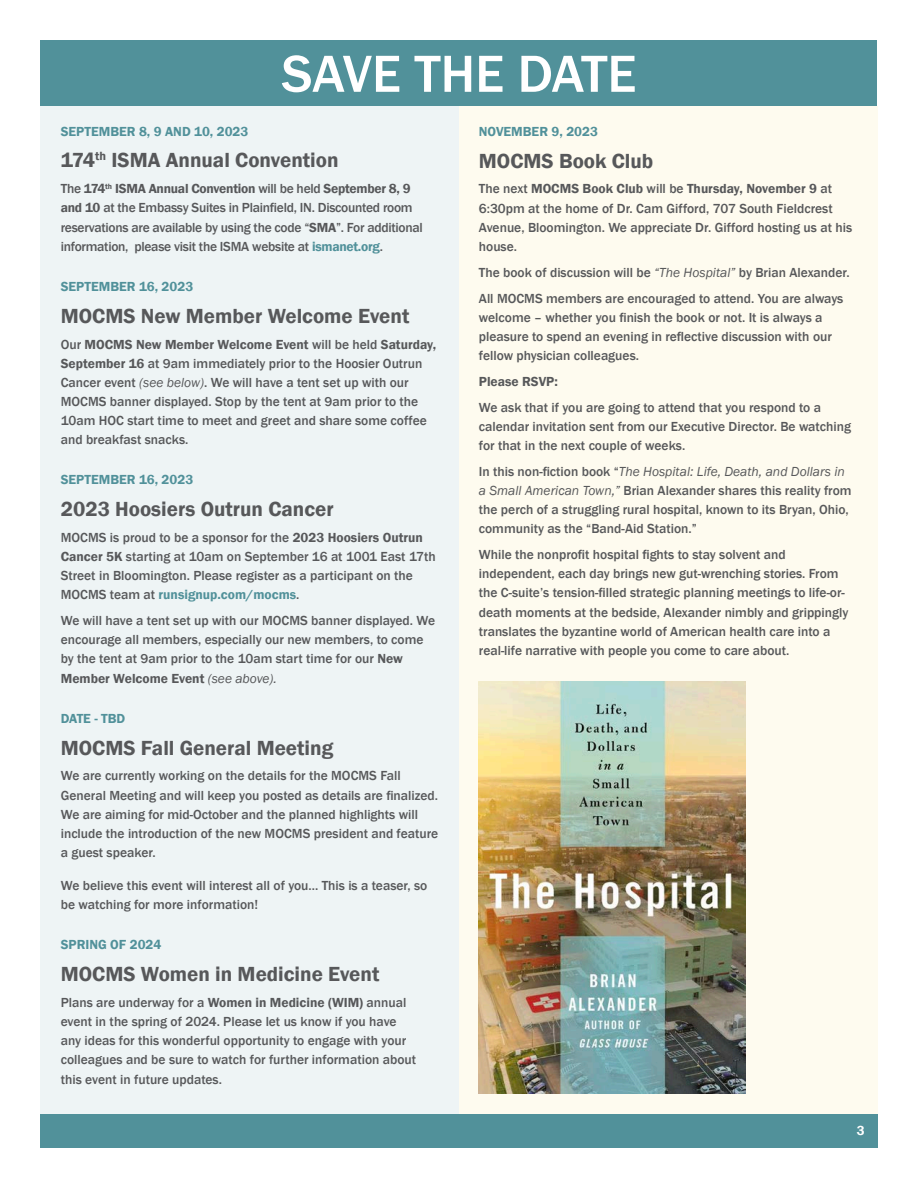
<style>
.page{position:relative;width:918px;height:1188px;background:#fff}
.page>*{position:absolute;margin:0;border:0;box-sizing:border-box;transform-origin:0 0}
.t1{font:500 54px "Franklin Gothic";color:#fff}
.t2{font:600 21px "Franklin Gothic";color:#57585a}
.t3{font:500 13.5px/19.2px "Franklin Gothic";color:#57585a}
.t4{font:500 13.5px/19.2px "Franklin Gothic";letter-spacing:-.02em;color:#57585a}
.t5{font:600 13.5px "Franklin Gothic";color:#51919a}
.t6{font:600 13.5px "Franklin Gothic";color:#57585a}
.t7{font:600 13.5px "Franklin Gothic";color:#fff}
.s1{font-weight:600}
.s2{font-weight:600;color:#51919a}
.s3{font-weight:400;font-style:italic}
</style>
<div class="page">
<div style="left:823px;top:1114px;width:55px;height:34px;background:#51919a"></div>
<div style="left:40px;top:1114px;width:783px;height:34px;background:#51919a"></div>
<div style="left:459px;top:106px;width:419px;height:1008px;background:#fefbef"></div>
<div style="left:40px;top:106px;width:419px;height:1008px;background:#eef4f5"></div>
<div style="left:40px;top:40px;width:838px;height:66px;background:#51919a"></div>
<img style="left:479px;top:682px;width:266px;height:412px">
<p class="t1" style="left:282px;top:40px;width:356px">SAVE THE DATE</p>
<p class="t5" style="left:61px;top:123px;width:189px">SEPTEMBER 8, 9 AND 10, 2023</p>
<p class="t2" style="left:61px;top:148px;width:279px">174<sup>th</sup> ISMA Annual Convention</p>
<p class="t4" style="left:61px;top:179px;width:364px">The <span class="s1">174</span><sup>th</sup> <span class="s1">ISMA Annual Convention</span> will be held <span class="s1">September 8, 9 and 10</span> at the Embassy Suites in Plainfield, IN. Discounted room reservations are available by using the code “<span class="s1">SMA</span>”. For additional information, please visit the ISMA website at <span class="s2">ismanet.org</span>.</p>
<p class="t5" style="left:61px;top:278px;width:134px">SEPTEMBER 16, 2023</p>
<p class="t2" style="left:61px;top:303px;width:350px">MOCMS New Member Welcome Event</p>
<p class="t3" style="left:61px;top:335px;width:377px">Our <span class="s1">MOCMS New Member Welcome Event</span> will be held <span class="s1">Saturday, September 16</span> at 9am immediately prior to the Hoosier Outrun Cancer event <span class="s3">(see below)</span>. We will have a tent set up with our MOCMS banner displayed. Stop by the tent at 9am prior to the 10am HOC start time to meet and greet and share some coffee and breakfast snacks.</p>
<p class="t5" style="left:61px;top:471px;width:134px">SEPTEMBER 16, 2023</p>
<p class="t2" style="left:61px;top:496px;width:274px">2023 Hoosiers Outrun Cancer</p>
<p class="t3" style="left:61px;top:528px;width:376px">MOCMS is proud to be a sponsor for the <span class="s1">2023 Hoosiers Outrun Cancer 5K</span> starting at 10am on September 16 at 1001 East 17th Street in Bloomington. Please register as a participant on the MOCMS team at <span class="s2">runsignup.com/mocms</span>.</p>
<p class="t3" style="left:61px;top:611px;width:376px">We will have a tent set up with our MOCMS banner displayed. We encourage all members, especially our new members, to come by the tent at 9am prior to the 10am start time for our <span class="s1">New Member Welcome Event</span> <span class="s3">(see above).</span></p>
<p class="t5" style="left:61px;top:710px;width:66px">DATE - TBD</p>
<p class="t2" style="left:61px;top:735px;width:274px">MOCMS Fall General Meeting</p>
<p class="t3" style="left:61px;top:767px;width:379px">We are currently working on the details for the MOCMS Fall General Meeting and will keep you posted as details are finalized.<br>We are aiming for mid-October and the planned highlights will include the introduction of the new MOCMS president and feature a guest speaker.</p>
<p class="t3" style="left:61px;top:876px;width:368px">We believe this event will interest all of you... This is a teaser, so be watching for more information!</p>
<p class="t5" style="left:61px;top:936px;width:102px">SPRING OF 2024</p>
<p class="t2" style="left:61px;top:961px;width:320px">MOCMS Women in Medicine Event</p>
<p class="t3" style="left:61px;top:993px;width:357px">Plans are underway for a <span class="s1">Women in Medicine (WIM)</span> annual event in the spring of 2024. Please let us know if you have any ideas for this wonderful opportunity to engage with your colleagues and be sure to watch for further information about this event in future updates.</p>
<p class="t5" style="left:479px;top:123px;width:121px">NOVEMBER 9, 2023</p>
<p class="t2" style="left:479px;top:148px;width:176px">MOCMS Book Club</p>
<p class="t3" style="left:479px;top:180px;width:375px">The next <span class="s1">MOCMS Book Club</span> will be <span class="s1">Thursday, November 9</span> at 6:30pm at the home of Dr. Cam Gifford, 707 South Fieldcrest Avenue, Bloomington. We appreciate Dr. Gifford hosting us at his house.</p>
<p class="t3" style="left:479px;top:263px;width:372px">The book of discussion will be <span class="s3">“The Hospital”</span> by Brian Alexander.</p>
<p class="t3" style="left:479px;top:289px;width:366px">All MOCMS members are encouraged to attend. You are always welcome – whether you finish the book or not. It is always a pleasure to spend an evening in reflective discussion with our fellow physician colleagues.</p>
<p class="t6" style="left:479px;top:373px;width:80px">Please RSVP:</p>
<p class="t3" style="left:479px;top:398px;width:374px">We ask that if you are going to attend that you respond to a calendar invitation sent from our Executive Director. Be watching for that in the next couple of weeks.</p>
<p class="t3" style="left:479px;top:462px;width:374px">In this non-fiction book “<span class="s3">The Hospital: Life, Death, and Dollars in a Small American Town,”</span> Brian Alexander shares this reality from the perch of a struggling rural hospital, known to its Bryan, Ohio, community as the “Band-Aid Station.”</p>
<p class="t3" style="left:479px;top:545px;width:371px">While the nonprofit hospital fights to stay solvent and independent, each day brings new gut-wrenching stories. From the C-suite’s tension-filled strategic planning meetings to life-or&shy;death moments at the bedside, Alexander nimbly and grippingly translates the byzantine world of American health care into a real-life narrative with people you come to care about.</p>
<p class="t7" style="left:857px;top:1123px;width:9px">3</p>
</div>
